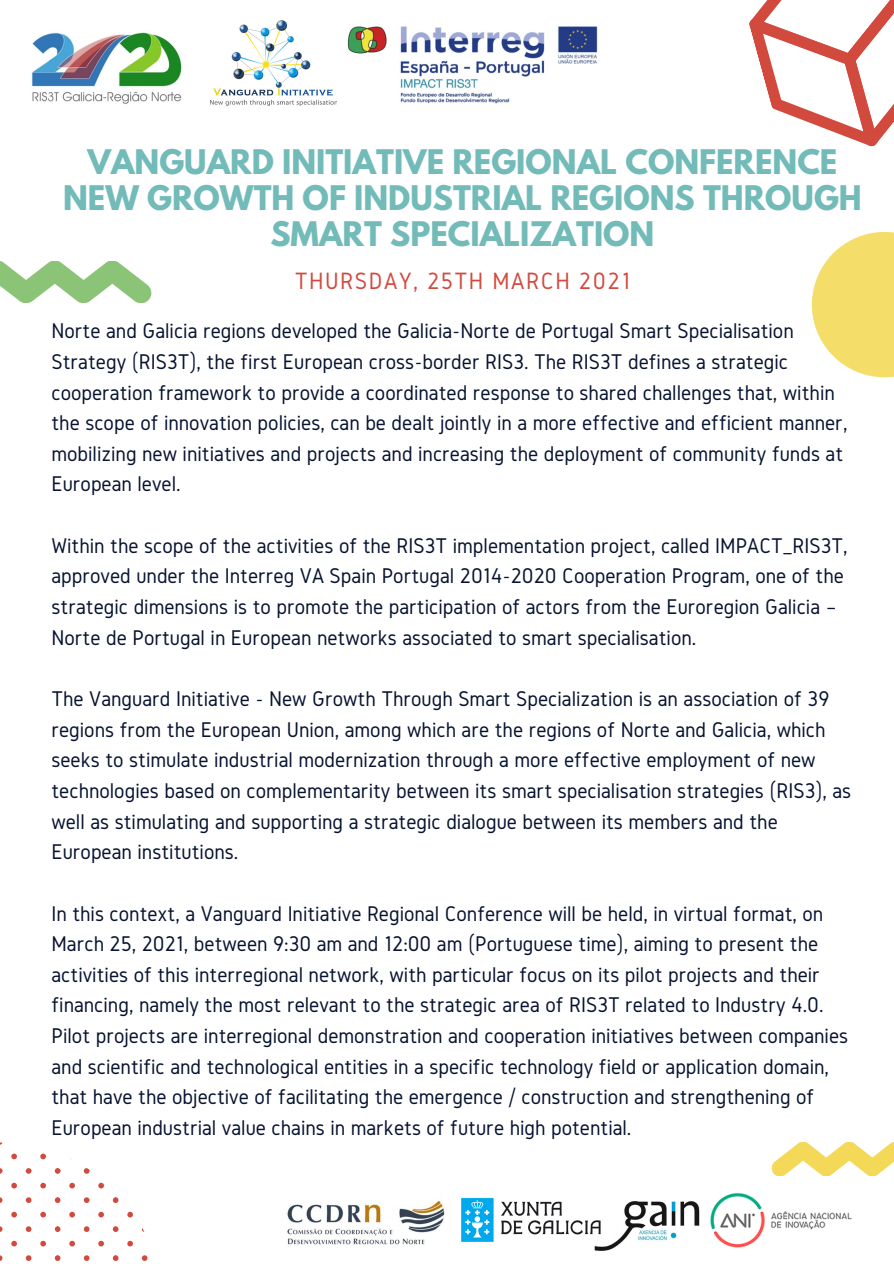
<style>
.page{position:relative;width:894px;height:1264px;background:#fff}
.page>*{position:absolute;margin:0;border:0;box-sizing:border-box;transform-origin:0 0}
.t1{font:700 30px/36px "League Spartan";color:#72bbb9;text-align:center}
.t2{font:24.6px "Gidole";letter-spacing:.06em;color:#d24a3e}
.t3{font:22.05px/30.6px "Gidole";color:#071330}
</style>
<div class="page">
<svg style="left:127px;top:1211px;width:6px;height:6px"></svg>
<svg style="left:142px;top:1255px;width:5px;height:5px"></svg>
<svg style="left:127px;top:1240px;width:6px;height:6px"></svg>
<svg style="left:113px;top:1197px;width:5px;height:5px"></svg>
<svg style="left:84px;top:1197px;width:5px;height:5px"></svg>
<svg style="left:69px;top:1211px;width:6px;height:6px"></svg>
<svg style="left:98px;top:1211px;width:6px;height:6px"></svg>
<svg style="left:69px;top:1182px;width:6px;height:6px"></svg>
<svg style="left:98px;top:1182px;width:6px;height:6px"></svg>
<svg style="left:84px;top:1168px;width:5px;height:5px"></svg>
<svg style="left:113px;top:1255px;width:5px;height:5px"></svg>
<svg style="left:84px;top:1255px;width:5px;height:5px"></svg>
<svg style="left:69px;top:1240px;width:6px;height:6px"></svg>
<svg style="left:98px;top:1240px;width:6px;height:6px"></svg>
<svg style="left:113px;top:1226px;width:5px;height:5px"></svg>
<svg style="left:84px;top:1226px;width:5px;height:5px"></svg>
<svg style="left:11px;top:1153px;width:6px;height:6px"></svg>
<svg style="left:40px;top:1153px;width:6px;height:6px"></svg>
<svg style="left:55px;top:1197px;width:5px;height:5px"></svg>
<svg style="left:26px;top:1197px;width:5px;height:5px"></svg>
<svg style="left:11px;top:1211px;width:6px;height:6px"></svg>
<svg style="left:40px;top:1211px;width:6px;height:6px"></svg>
<svg style="left:11px;top:1182px;width:6px;height:6px"></svg>
<svg style="left:40px;top:1182px;width:6px;height:6px"></svg>
<svg style="left:55px;top:1168px;width:5px;height:5px"></svg>
<svg style="left:26px;top:1168px;width:5px;height:5px"></svg>
<svg style="left:55px;top:1255px;width:5px;height:5px"></svg>
<svg style="left:26px;top:1255px;width:5px;height:5px"></svg>
<svg style="left:11px;top:1240px;width:6px;height:6px"></svg>
<svg style="left:40px;top:1240px;width:6px;height:6px"></svg>
<svg style="left:55px;top:1226px;width:5px;height:5px"></svg>
<svg style="left:26px;top:1226px;width:5px;height:5px"></svg>
<svg style="left:749px;top:0;width:144px;height:147px"></svg>
<svg style="left:771px;top:1142px;width:122px;height:33px"></svg>
<svg style="left:811px;top:232px;width:82px;height:145px"></svg>
<svg style="left:0;top:261px;width:152px;height:41px"></svg>
<img style="left:31px;top:32px;width:151px;height:72px">
<img style="left:210px;top:20px;width:127px;height:86px">
<img style="left:287px;top:1200px;width:157px;height:45px">
<img style="left:594px;top:1201px;width:106px;height:50px">
<img style="left:461px;top:1197px;width:139px;height:45px">
<img style="left:710px;top:1192px;width:142px;height:56px">
<img style="left:347px;top:26px;width:251px;height:78px">
<p class="t1" style="left:87px;top:147px;width:751px">VANGUARD INITIATIVE REGIONAL CONFERENCE</p>
<p class="t1" style="left:63px;top:183px;width:799px">NEW GROWTH OF INDUSTRIAL REGIONS THROUGH<br>SMART SPECIALIZATION</p>
<p class="t2" style="left:294px;top:267px;width:337px">THURSDAY, 25TH MARCH 2021</p>
<p class="t3" style="left:51px;top:315px;width:797px">Norte and Galicia regions developed the Galicia-Norte de Portugal Smart Specialisation Strategy (RIS3T), the first European cross-border RIS3. The RIS3T defines a strategic cooperation framework to provide a coordinated response to shared challenges that, within the scope of innovation policies, can be dealt jointly in a more effective and efficient manner, mobilizing new initiatives and projects and increasing the deployment of community funds at European level.</p>
<p class="t3" style="left:51px;top:530px;width:797px">Within the scope of the activities of the RIS3T implementation project, called IMPACT_RIS3T, approved under the Interreg VA Spain Portugal 2014-2020 Cooperation Program, one of the strategic dimensions is to promote the participation of actors from the Euroregion Galicia – Norte de Portugal in European networks associated to smart specialisation.</p>
<p class="t3" style="left:51px;top:683px;width:801px">The Vanguard Initiative - New Growth Through Smart Specialization is an association of 39 regions from the European Union, among which are the regions of Norte and Galicia, which seeks to stimulate industrial modernization through a more effective employment of new technologies based on complementarity between its smart specialisation strategies (RIS3), as well as stimulating and supporting a strategic dialogue between its members and the European institutions.</p>
<p class="t3" style="left:51px;top:897px;width:798px">In this context, a Vanguard Initiative Regional Conference will be held, in virtual format, on March 25, 2021, between 9:30 am and 12:00 am (Portuguese time), aiming to present the activities of this interregional network, with particular focus on its pilot projects and their financing, namely the most relevant to the strategic area of RIS3T related to Industry 4.0.<br>Pilot projects are interregional demonstration and cooperation initiatives between companies and scientific and technological entities in a specific technology field or application domain, that have the objective of facilitating the emergence / construction and strengthening of European industrial value chains in markets of future high potential.</p>
</div>
